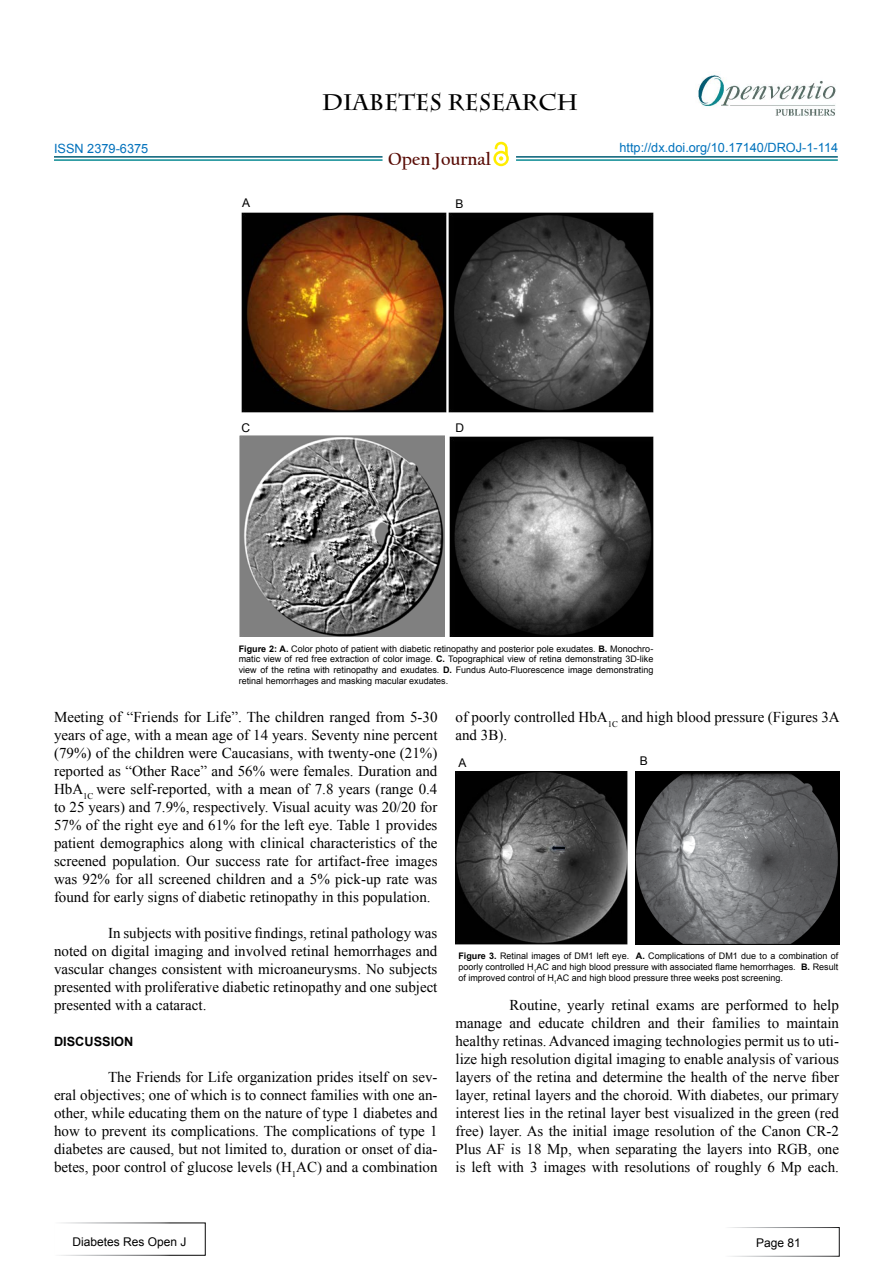
<style>
.page{position:relative;width:893px;height:1263px;background:#fff}
.page>*{position:absolute;margin:0;border:0;box-sizing:border-box;transform-origin:0 0}
.t1{font:700 22.5px "Charlemagne Std";color:#000}
.t2{font:700 18.15px "Californian FB";color:#580b05}
.t3{font:15px/18px "Times New Roman";color:#000;text-align:justify}
.t4{font:12.75px "Arial";color:#0072bc}
.t5{font:12.75px "Arial";color:#0071bc}
.t6{font:700 12.75px "Arial";color:#000}
.t7{font:12px "Arial";color:#000}
.t8{font:12px "Arial";color:#000101}
.t9{font:9px/10.8px "Arial";color:#000;text-align:justify}
.s1{font-weight:700}
</style>
<div class="page">
<hr style="left:54px;top:156px;width:328px;height:2px;background:#015d75">
<hr style="left:54px;top:159px;width:328px;height:2px;background:#0a8b93">
<hr style="left:516px;top:156px;width:322px;height:2px;background:#015d75">
<hr style="left:516px;top:159px;width:322px;height:2px;background:#0a8b93">
<svg style="left:493px;top:151px;width:16px;height:15px"></svg>
<div style="left:496px;top:153px;width:10px;height:11px;background:#fff;border-radius:50%"></div>
<svg style="left:495px;top:141px;width:13px;height:20px"></svg>
<div style="left:53px;top:1222px;width:153px;height:34px;border:1px solid #fff"></div>
<div style="left:724px;top:1227px;width:116px;height:29px;border:1px solid #fff"></div>
<img style="left:698px;top:74px;width:138px;height:42px">
<img style="left:241px;top:212px;width:205px;height:200px">
<img style="left:240px;top:436px;width:205px;height:201px">
<img style="left:449px;top:436px;width:204px;height:201px">
<img style="left:449px;top:212px;width:204px;height:200px">
<img style="left:455px;top:772px;width:173px;height:172px">
<img style="left:636px;top:772px;width:203px;height:172px">
<p class="t5" style="left:54px;top:140px;width:96px">ISSN 2379-6375</p>
<h1 class="t1" style="left:322px;top:89px;width:258px">DIABETES RESEARCH</h1>
<p class="t2" style="left:388px;top:148px;width:104px">Open Journal</p>
<p class="t7" style="left:242px;top:195px;width:10px">A</p>
<p class="t7" style="left:455px;top:196px;width:10px">B</p>
<p class="t4" style="left:619px;top:139px;width:220px">http://dx.doi.org/10.17140/DROJ-1-114</p>
<p class="t7" style="left:241px;top:420px;width:10px">C</p>
<p class="t7" style="left:455px;top:420px;width:10px">D</p>
<p class="t9" style="left:239px;top:643px;width:416px"><span class="s1">Figure 2: A.</span> Color photo of patient with diabetic retinopathy and posterior pole exudates. <span class="s1">B.</span> Monochro&shy;matic view of red free extraction of color image. <span class="s1">C.</span> Topographical view of retina demonstrating 3D-like view of the retina with retinopathy and exudates. <span class="s1">D.</span> Fundus Auto-Fluorescence image demonstrating retinal hemorrhages and masking macular exudates.</p>
<p class="t3" style="left:54px;top:707px;width:385px">Meeting of “Friends for Life”. The children ranged from 5-30 years of age, with a mean age of 14 years. Seventy nine percent (79%) of the children were Caucasians, with twenty-one (21%) reported as “Other Race” and 56% were females. Duration and HbA<sub>1C</sub> were self-reported, with a mean of 7.8 years (range 0.4 to 25 years) and 7.9%, respectively. Visual acuity was 20/20 for 57% of the right eye and 61% for the left eye. Table 1 provides patient demographics along with clinical characteristics of the screened population. Our success rate for artifact-free images was 92% for all screened children and a 5% pick-up rate was found for early signs of diabetic retinopathy in this population.</p>
<p class="t3" style="left:54px;top:923px;width:385px;text-indent:54px">In subjects with positive findings, retinal pathology was noted on digital imaging and involved retinal hemorrhages and vascular changes consistent with microaneurysms. No subjects presented with proliferative diabetic retinopathy and one subject presented with a cataract.</p>
<p class="t6" style="left:54px;top:1032px;width:81px">DISCUSSION</p>
<p class="t3" style="left:54px;top:1067px;width:385px;text-indent:54px">The Friends for Life organization prides itself on sev&shy;eral objectives; one of which is to connect families with one an&shy;other, while educating them on the nature of type 1 diabetes and how to prevent its complications. The complications of type 1 diabetes are caused, but not limited to, duration or onset of dia&shy;betes, poor control of glucose levels (H<sub>1</sub>AC) and a combination</p>
<p class="t3" style="left:455px;top:707px;width:386px">of poorly controlled HbA<sub>1C</sub> and high blood pressure (Figures 3A and 3B).</p>
<p class="t7" style="left:459px;top:755px;width:10px">A</p>
<p class="t7" style="left:640px;top:753px;width:10px">B</p>
<p class="t9" style="left:458px;top:950px;width:381px"><span class="s1">Figure 3.</span> Retinal images of DM1 left eye. <span class="s1">A.</span> Complications of DM1 due to a combination of poorly controlled H<sub>1</sub>AC and high blood pressure with associated flame hemorrhages. <span class="s1">B.</span> Result of improved control of H<sub>1</sub>AC and high blood pressure three weeks post screening.</p>
<p class="t3" style="left:455px;top:995px;width:385px;text-indent:54px">Routine, yearly retinal exams are performed to help manage and educate children and their families to maintain healthy retinas. Advanced imaging technologies permit us to uti&shy;lize high resolution digital imaging to enable analysis of various layers of the retina and determine the health of the nerve fiber layer, retinal layers and the choroid. With diabetes, our primary interest lies in the retinal layer best visualized in the green (red free) layer. As the initial image resolution of the Canon CR-2<br>Plus AF is 18 Mp, when separating the layers into RGB, one is left with 3 images with resolutions of roughly 6 Mp each.</p>
<p class="t7" style="left:72px;top:1234px;width:116px">Diabetes Res Open J</p>
<p class="t8" style="left:756px;top:1235px;width:46px">Page 81</p>
</div>
